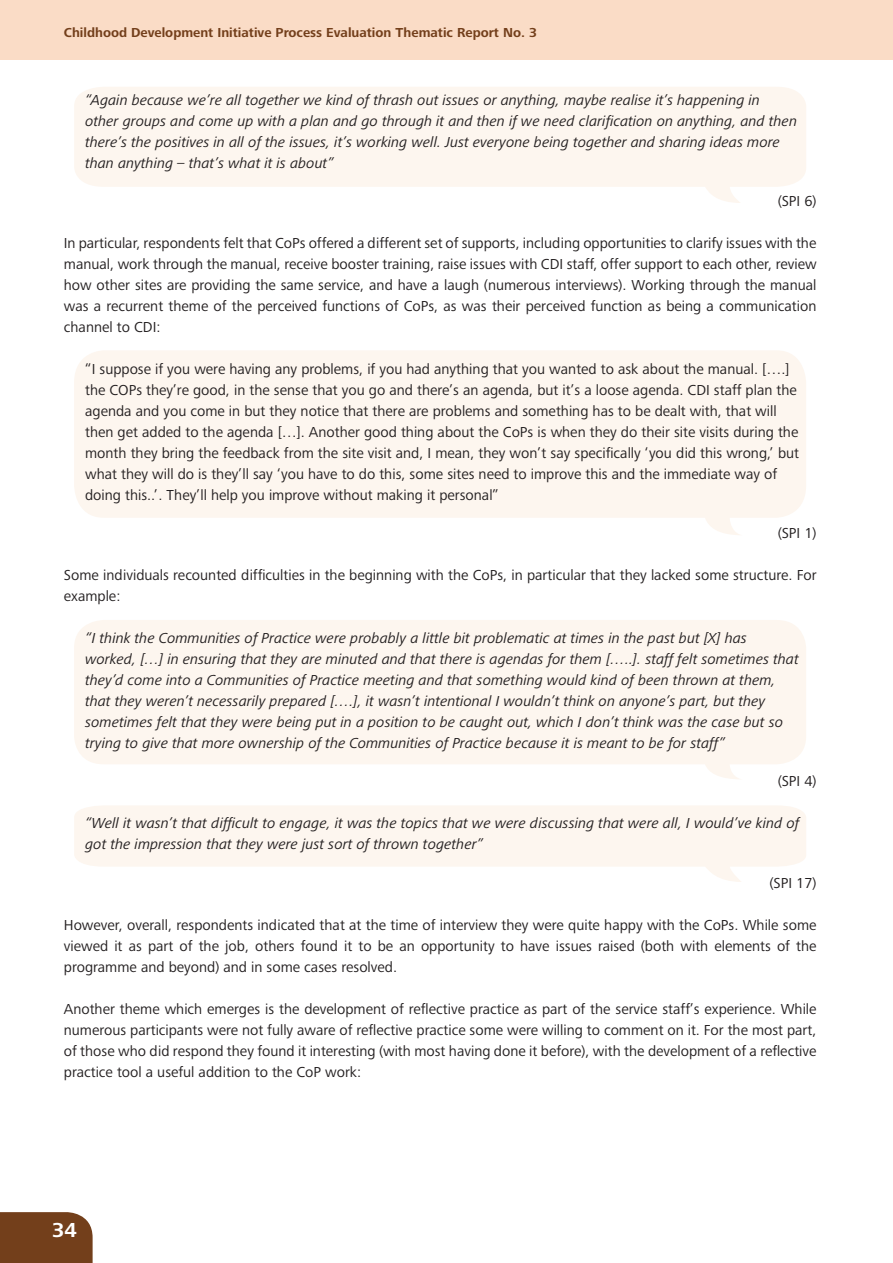
<style>
.page{position:relative;width:893px;height:1263px;background:#fff}
.page>*{position:absolute;margin:0;border:0;box-sizing:border-box;transform-origin:0 0}
.t1{font:700 21px "Frutiger Next Pro";color:#fff}
.t2{font:15px/21px "Frutiger Next Pro";color:#231f20;text-align:justify}
.t3{font:italic 15px/21px "Frutiger Next Pro";color:#231f20}
.t4{font:700 13.5px "Frutiger Next Pro";color:#733f1b}
</style>
<div class="page">
<div style="left:0;top:1212px;width:93px;height:51px;background:#733f1b"></div>
<div style="left:0;top:0;width:893px;height:60px;background:#fadcc6"></div>
<svg style="left:74px;top:806px;width:732px;height:76px;fill:#fdf6ef"></svg>
<svg style="left:74px;top:350px;width:732px;height:185px;fill:#fdf6ef"></svg>
<svg style="left:74px;top:620px;width:732px;height:159px;fill:#fdf6ef"></svg>
<svg style="left:74px;top:87px;width:732px;height:116px;fill:#fdf6ef"></svg>
<p class="t4" style="left:64px;top:25px;width:475px">Childhood Development Initiative Process Evaluation Thematic Report No. 3</p>
<p class="t3" style="left:85px;top:90px;width:713px">“Again because we’re all together we kind of thrash out issues or anything, maybe realise it’s happening in other groups and come up with a plan and go through it and then if we need clarification on anything, and then there’s the positives in all of the issues, it’s working well. Just everyone being together and sharing ideas more than anything – that’s what it is about”</p>
<p class="t2" style="left:778px;top:191px;width:40px">(SPI 6)</p>
<p class="t2" style="left:64px;top:233px;width:754px">In particular, respondents felt that CoPs offered a different set of supports, including opportunities to clarify issues with the manual, work through the manual, receive booster training, raise issues with CDI staff, offer support to each other, review how other sites are providing the same service, and have a laugh (numerous interviews). Working through the manual was a recurrent theme of the perceived functions of CoPs, as was their perceived function as being a communication channel to CDI:</p>
<p class="t2" style="left:85px;top:359px;width:715px;text-align:left">“I suppose if you were having any problems, if you had anything that you wanted to ask about the manual. [….] the COPs they’re good, in the sense that you go and there’s an agenda, but it’s a loose agenda. CDI staff plan the agenda and you come in but they notice that there are problems and something has to be dealt with, that will then get added to the agenda […]. Another good thing about the CoPs is when they do their site visits during the month they bring the feedback from the site visit and, I mean, they won’t say specifically ‘you did this wrong,’ but what they will do is they’ll say ‘you have to do this, some sites need to improve this and the immediate way of doing this..’. They’ll help you improve without making it personal”</p>
<p class="t2" style="left:778px;top:523px;width:40px">(SPI 1)</p>
<p class="t2" style="left:64px;top:565px;width:754px">Some individuals recounted difficulties in the beginning with the CoPs, in particular that they lacked some structure. For example:</p>
<p class="t3" style="left:85px;top:628px;width:715px">“I think the Communities of Practice were probably a little bit problematic at times in the past but [X] has worked, […] in ensuring that they are minuted and that there is agendas for them […..]. staff felt sometimes that they’d come into a Communities of Practice meeting and that something would kind of been thrown at them, that they weren’t necessarily prepared [….], it wasn’t intentional I wouldn’t think on anyone’s part, but they sometimes felt that they were being put in a position to be caught out, which I don’t think was the case but so trying to give that more ownership of the Communities of Practice because it is meant to be for staff”</p>
<p class="t2" style="left:778px;top:771px;width:40px">(SPI 4)</p>
<p class="t3" style="left:85px;top:813px;width:716px">“Well it wasn’t that difficult to engage, it was the topics that we were discussing that were all, I would’ve kind of got the impression that they were just sort of thrown together”</p>
<p class="t2" style="left:769px;top:872px;width:48px">(SPI 17)</p>
<p class="t2" style="left:64px;top:914px;width:754px">However, overall, respondents indicated that at the time of interview they were quite happy with the CoPs. While some viewed it as part of the job, others found it to be an opportunity to have issues raised (both with elements of the programme and beyond) and in some cases resolved.</p>
<p class="t2" style="left:64px;top:998px;width:754px">Another theme which emerges is the development of reflective practice as part of the service staff’s experience. While numerous participants were not fully aware of reflective practice some were willing to comment on it. For the most part, of those who did respond they found it interesting (with most having done it before), with the development of a reflective practice tool a useful addition to the CoP work:</p>
<h1 class="t1" style="left:52px;top:1217px;width:26px">34</h1>
</div>
